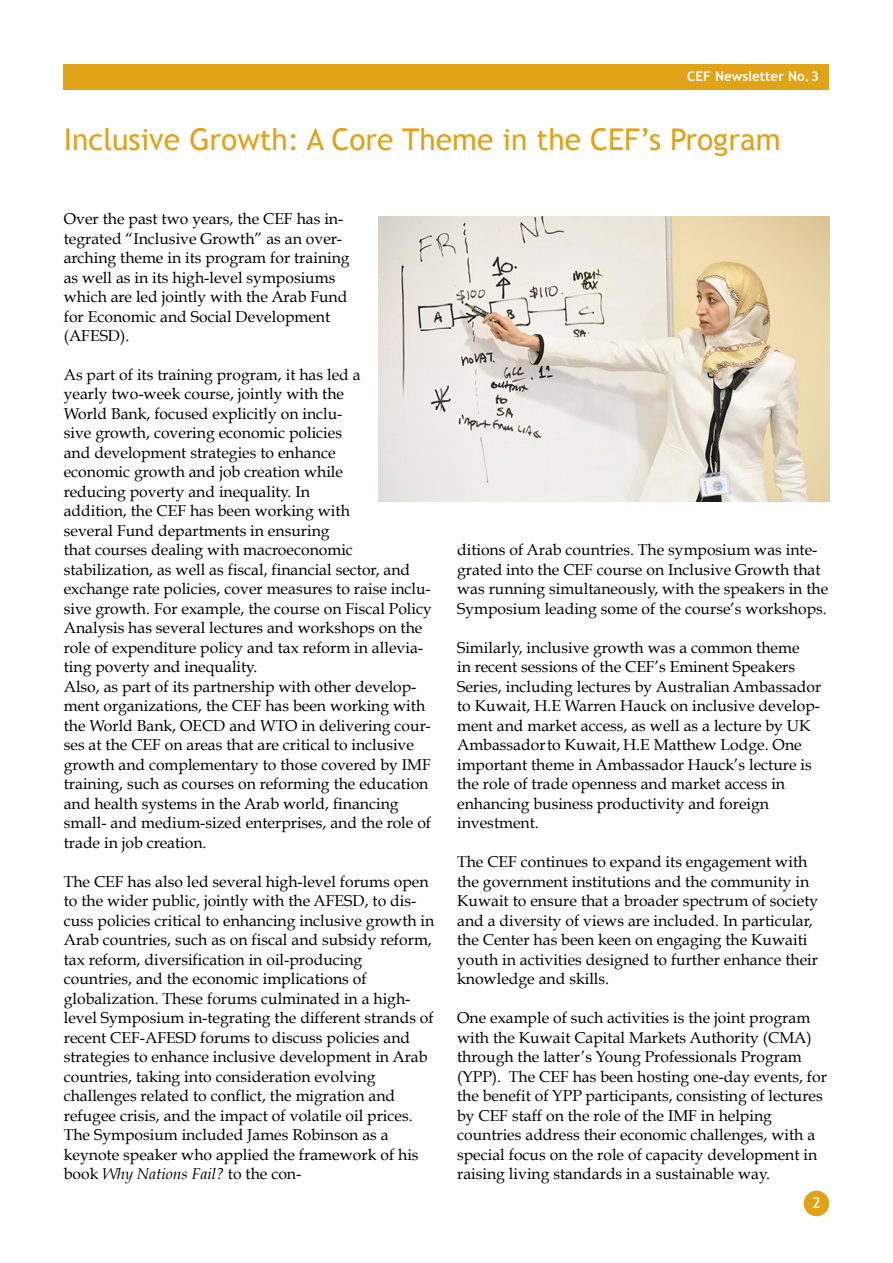
<style>
.page{position:relative;width:893px;height:1263px;background:#fff}
.page>*{position:absolute;margin:0;border:0;box-sizing:border-box;transform-origin:0 0}
.t1{font:30px "Trebuchet MS";color:#e0a217}
.t2{font:15.75px/19.5px "Book Antiqua";color:#000}
.t3{font:15px "Trebuchet MS";color:#fff}
.t4{font:700 13.5px "Trebuchet MS";color:#fff}
.s1{font-style:italic}
</style>
<div class="page">
<div style="left:64px;top:64px;width:765px;height:25px;background:#e0a217"></div>
<div style="left:804px;top:1191px;width:25px;height:25px;background:#e0a217;border-radius:50%"></div>
<img style="left:378px;top:217px;width:451px;height:285px">
<p class="t4" style="left:687px;top:67px;width:133px">CEF Newsletter No. 3</p>
<h1 class="t1" style="left:64px;top:121px;width:718px">Inclusive Growth: A Core Theme in the CEF’s Program</h1>
<p class="t2" style="left:64px;top:209px;width:287px">Over the past two years, the CEF has in&shy;tegrated “Inclusive Growth” as an over&shy;arching theme in its program for training as well as in its high-level symposiums which are led jointly with the Arab Fund for Economic and Social Development (AFESD).</p>
<p class="t2" style="left:64px;top:365px;width:370px">As part of its training program, it has led a<br>yearly two-week course, jointly with the<br>World Bank, focused explicitly on inclu-<br>sive growth, covering economic policies<br>and development strategies to enhance<br>economic growth and job creation while<br>reducing poverty and inequality. In<br>addition, the CEF has been working with<br>several Fund departments in ensuring<br>that courses dealing with macroeconomic stabilization, as well as fiscal, financial sector, and exchange rate policies, cover measures to raise inclu&shy;sive growth. For example, the course on Fiscal Policy Analysis has several lectures and workshops on the role of expenditure policy and tax reform in allevia&shy;ting poverty and inequality.<br>Also, as part of its partnership with other develop&shy;ment organizations, the CEF has been working with the World Bank, OECD and WTO in delivering cour&shy;ses at the CEF on areas that are critical to inclusive growth and complementary to those covered by IMF training, such as courses on reforming the education and health systems in the Arab world, financing small- and medium-sized enterprises, and the role of trade in job creation.</p>
<p class="t2" style="left:64px;top:872px;width:372px">The CEF has also led several high-level forums open to the wider public, jointly with the AFESD, to dis&shy;cuss policies critical to enhancing inclusive growth in Arab countries, such as on fiscal and subsidy reform, tax reform, diversification in oil-producing countries, and the economic implications of globalization. These forums culminated in a high&shy;level Symposium in-tegrating the different strands of recent CEF-AFESD forums to discuss policies and strategies to enhance inclusive development in Arab countries, taking into consideration evolving challenges related to conflict, the migration and refugee crisis, and the impact of volatile oil prices.<br>The Symposium included James Robinson as a keynote speaker who applied the framework of his book <span class="s1">Why Nations Fail?</span> to the con-</p>
<p class="t2" style="left:457px;top:540px;width:373px">ditions of Arab countries. The symposium was inte&shy;grated into the CEF course on Inclusive Growth that was running simultaneously, with the speakers in the Symposium leading some of the course’s workshops.</p>
<p class="t2" style="left:457px;top:638px;width:366px">Similarly, inclusive growth was a common theme<br>in recent sessions of the CEF’s Eminent Speakers Series, including lectures by Australian Ambassador to Kuwait, H.E Warren Hauck on inclusive develop&shy;ment and market access, as well as a lecture by UK Ambassadorto Kuwait, H.E Matthew Lodge. One important theme in Ambassador Hauck’s lecture is the role of trade openness and market access in enhancing business productivity and foreign investment.</p>
<p class="t2" style="left:457px;top:852px;width:363px">The CEF continues to expand its engagement with the government institutions and the community in Kuwait to ensure that a broader spectrum of society and a diversity of views are included. In particular, the Center has been keen on engaging the Kuwaiti youth in activities designed to further enhance their knowledge and skills.</p>
<p class="t2" style="left:457px;top:1008px;width:371px">One example of such activities is the joint program with the Kuwait Capital Markets Authority (CMA) through the latter’s Young Professionals Program (YPP). The CEF has been hosting one-day events, for the benefit of YPP participants, consisting of lectures by CEF staff on the role of the IMF in helping countries address their economic challenges, with a special focus on the role of capacity development in raising living standards in a sustainable way.</p>
<p class="t3" style="left:813px;top:1194px;width:9px">2</p>
</div>
